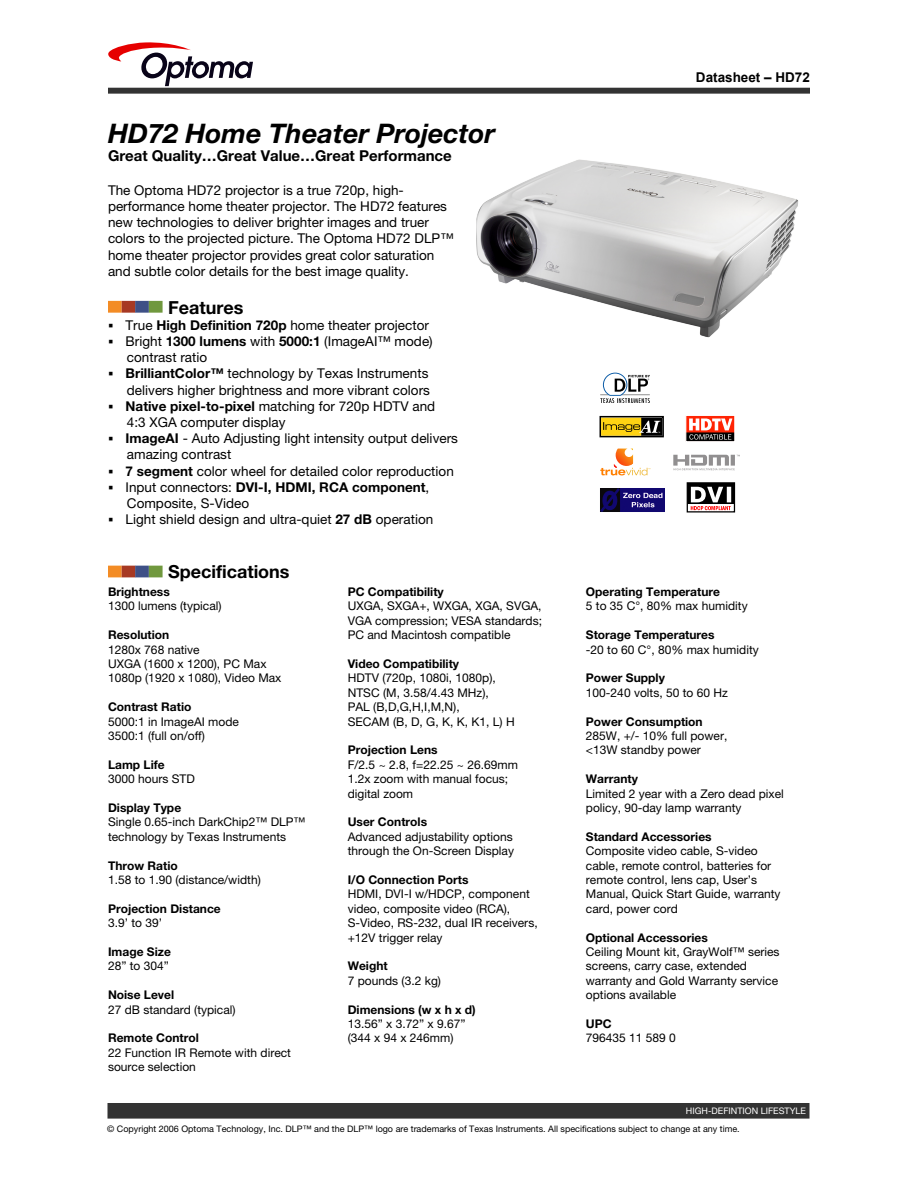
<style>
.page{position:relative;width:918px;height:1188px;background:#fff}
.page>*{position:absolute;margin:0;border:0;box-sizing:border-box;transform-origin:0 0}
.t1{font:italic 700 27px "Helvetica Neue";color:#000}
.t2{font:700 18px "Helvetica Neue";color:#000}
.t3{font:700 15px "Helvetica Neue";color:#000}
.t4{font:13.5px/16.2px "Helvetica Neue";color:#000}
.t5{font:700 13.5px "Arial";color:#000}
.t6{font:12px/14.4px "Helvetica Neue";color:#000}
.t7{font:700 12px "Helvetica Neue";color:#000}
.t8{font:9px "Helvetica Neue";color:#000}
.t9{font:9px "Helvetica Neue";color:#fff}
.s1{font-weight:700}
</style>
<div class="page">
<svg style="left:108px;top:42px;width:145px;height:44px"></svg>
<div style="left:107px;top:1103px;width:702px;height:16px;background:#333"></div>
<div style="left:108px;top:88px;width:702px;height:6px;background:#333"></div>
<div style="left:108px;top:301px;width:14px;height:12px;background:#f38c25"></div>
<div style="left:122px;top:301px;width:13px;height:12px;background:#a73923"></div>
<div style="left:135px;top:301px;width:14px;height:12px;background:#3e5086"></div>
<div style="left:149px;top:301px;width:14px;height:12px;background:#70983e"></div>
<div style="left:108px;top:566px;width:14px;height:11px;background:#f38c25"></div>
<div style="left:122px;top:566px;width:13px;height:11px;background:#a73923"></div>
<div style="left:135px;top:566px;width:14px;height:11px;background:#3e5086"></div>
<div style="left:149px;top:566px;width:14px;height:11px;background:#70983e"></div>
<div style="left:600px;top:416px;width:64px;height:21px;background:#ffd313"></div>
<div style="left:641px;top:416px;width:23px;height:21px;background:#000"></div>
<svg style="left:603px;top:421px;width:58px;height:12px"></svg>
<div style="left:599px;top:415px;width:66px;height:23px;border:2px solid #fff"></div>
<div style="left:600px;top:416px;width:64px;height:21px;border:2px solid #000"></div>
<svg style="left:673px;top:455px;width:67px;height:15px"></svg>
<div style="left:686px;top:415px;width:49px;height:27px;background:linear-gradient(to right,#ff2404,#ff2505)"></div>
<div style="left:686px;top:432px;width:49px;height:10px;background:#000"></div>
<svg style="left:689px;top:419px;width:43px;height:21px"></svg>
<div style="left:685px;top:415px;width:50px;height:27px;border:1px solid #fff"></div>
<svg style="left:690px;top:506px;width:40px;height:5px"></svg>
<svg style="left:689px;top:484px;width:44px;height:20px"></svg>
<div style="left:687px;top:482px;width:48px;height:31px;border:1px solid #000"></div>
<svg style="left:691px;top:487px;width:40px;height:23px"></svg>
<img style="left:600px;top:488px;width:65px;height:24px">
<svg style="left:600px;top:373px;width:50px;height:30px"></svg>
<svg style="left:600px;top:449px;width:50px;height:26px"></svg>
<img style="left:476px;top:159px;width:322px;height:179px">
<h1 class="t1" style="left:108px;top:116px;width:389px">HD72 Home Theater Projector</h1>
<p class="t3" style="left:108px;top:146px;width:345px">Great Quality…Great Value…Great Performance</p>
<p class="t4" style="left:108px;top:182px;width:347px">The Optoma HD72 projector is a true 720p, high&shy;performance home theater projector. The HD72 features new technologies to deliver brighter images and truer colors to the projected picture. The Optoma HD72 DLP™ home theater projector provides great color saturation and subtle color details for the best image quality.</p>
<h2 class="t2" style="left:168px;top:296px;width:77px">Features</h2>
<p class="t4" style="left:108px;top:317px;width:322px">▪ True <span class="s1">High Definition 720p</span> home theater projector</p>
<p class="t4" style="left:127px;top:333px;width:307px;text-indent:-19px">▪ Bright <span class="s1">1300 lumens</span> with <span class="s1">5000:1</span> (ImageAI™ mode) contrast ratio</p>
<p class="t4" style="left:108px;top:365px;width:324px;text-align:right">▪ <span class="s1">BrilliantColor™</span> technology by Texas Instruments delivers higher brightness and more vibrant colors</p>
<p class="t4" style="left:127px;top:398px;width:310px;text-indent:-19px">▪ <span class="s1">Native pixel-to-pixel</span> matching for 720p HDTV and<br>4:3 XGA computer display</p>
<p class="t4" style="left:127px;top:430px;width:333px;text-indent:-19px">▪ <span class="s1">ImageAI</span> - Auto Adjusting light intensity output delivers amazing contrast</p>
<p class="t4" style="left:108px;top:462px;width:347px">▪ <span class="s1">7 segment</span> color wheel for detailed color reproduction</p>
<p class="t4" style="left:127px;top:479px;width:304px;text-indent:-19px">▪ Input connectors: <span class="s1">DVI-I, HDMI, RCA component</span>,<br>Composite, S-Video</p>
<p class="t4" style="left:108px;top:511px;width:327px">▪ Light shield design and ultra-quiet <span class="s1">27 dB</span> operation</p>
<h2 class="t2" style="left:168px;top:561px;width:123px">Specifications</h2>
<p class="t7" style="left:108px;top:584px;width:63px">Brightness</p>
<p class="t6" style="left:108px;top:599px;width:115px">1300 lumens (typical)</p>
<p class="t7" style="left:108px;top:627px;width:63px">Resolution</p>
<p class="t6" style="left:108px;top:642px;width:175px">1280x 768 native<br>UXGA (1600 x 1200), PC Max<br>1080p (1920 x 1080), Video Max</p>
<p class="t7" style="left:108px;top:699px;width:85px">Contrast Ratio</p>
<p class="t6" style="left:108px;top:714px;width:132px">5000:1 in ImageAI mode<br>3500:1 (full on/off)</p>
<p class="t7" style="left:108px;top:757px;width:58px">Lamp Life</p>
<p class="t6" style="left:108px;top:772px;width:88px">3000 hours STD</p>
<p class="t7" style="left:108px;top:800px;width:75px">Display Type</p>
<p class="t6" style="left:108px;top:815px;width:199px">Single 0.65-inch DarkChip2™ DLP™ technology by Texas Instruments</p>
<p class="t7" style="left:108px;top:858px;width:71px">Throw Ratio</p>
<p class="t6" style="left:108px;top:872px;width:154px">1.58 to 1.90 (distance/width)</p>
<p class="t7" style="left:108px;top:901px;width:114px">Projection Distance</p>
<p class="t6" style="left:108px;top:916px;width:56px">3.9’ to 39’</p>
<p class="t7" style="left:108px;top:944px;width:64px">Image Size</p>
<p class="t6" style="left:108px;top:959px;width:63px">28” to 304”</p>
<p class="t7" style="left:108px;top:987px;width:68px">Noise Level</p>
<p class="t6" style="left:108px;top:1002px;width:129px">27 dB standard (typical)</p>
<p class="t7" style="left:108px;top:1031px;width:93px">Remote Control</p>
<p class="t6" style="left:108px;top:1045px;width:185px">22 Function IR Remote with direct source selection</p>
<p class="t7" style="left:348px;top:584px;width:98px">PC Compatibility</p>
<p class="t6" style="left:348px;top:599px;width:196px;text-align:justify">UXGA, SXGA+, WXGA, XGA, SVGA, VGA compression; VESA standards; PC and Macintosh compatible</p>
<p class="t7" style="left:348px;top:656px;width:113px">Video Compatibility</p>
<p class="t6" style="left:348px;top:671px;width:169px">HDTV (720p, 1080i, 1080p),<br>NTSC (M, 3.58/4.43 MHz),<br>PAL (B,D,G,H,I,M,N),<br>SECAM (B, D, G, K, K, K1, L) H</p>
<p class="t7" style="left:348px;top:743px;width:91px">Projection Lens</p>
<p class="t6" style="left:348px;top:757px;width:172px">F/2.5 ~ 2.8, f=22.25 ~ 26.69mm<br>1.2x zoom with manual focus; digital zoom</p>
<p class="t7" style="left:348px;top:815px;width:81px">User Controls</p>
<p class="t6" style="left:348px;top:829px;width:168px">Advanced adjustability options through the On-Screen Display</p>
<p class="t7" style="left:348px;top:872px;width:122px">I/O Connection Ports</p>
<p class="t6" style="left:348px;top:887px;width:191px">HDMI, DVI-I w/HDCP, component video, composite video (RCA),<br>S-Video, RS-232, dual IR receivers, +12V trigger relay</p>
<p class="t7" style="left:348px;top:959px;width:42px">Weight</p>
<p class="t6" style="left:348px;top:973px;width:95px">7 pounds (3.2 kg)</p>
<p class="t7" style="left:348px;top:1002px;width:130px">Dimensions (w x h x d)</p>
<p class="t6" style="left:348px;top:1016px;width:119px">13.56” x 3.72” x 9.67” (344 x 94 x 246mm)</p>
<p class="t5" style="left:696px;top:68px;width:116px">Datasheet – HD72</p>
<p class="t7" style="left:586px;top:584px;width:136px">Operating Temperature</p>
<p class="t6" style="left:586px;top:599px;width:163px">5 to 35 C°, 80% max humidity</p>
<p class="t7" style="left:586px;top:627px;width:130px">Storage Temperatures</p>
<p class="t6" style="left:586px;top:642px;width:174px">-20 to 60 C°, 80% max humidity</p>
<p class="t7" style="left:586px;top:671px;width:81px">Power Supply</p>
<p class="t6" style="left:586px;top:685px;width:144px">100-240 volts, 50 to 60 Hz</p>
<p class="t7" style="left:586px;top:714px;width:118px">Power Consumption</p>
<p class="t6" style="left:586px;top:728px;width:143px">285W, +/- 10% full power, &lt;13W standby power</p>
<p class="t7" style="left:586px;top:771px;width:54px">Warranty</p>
<p class="t6" style="left:586px;top:786px;width:200px">Limited 2 year with a Zero dead pixel policy, 90-day lamp warranty</p>
<p class="t7" style="left:586px;top:829px;width:127px">Standard Accessories</p>
<p class="t6" style="left:586px;top:844px;width:196px">Composite video cable, S-video cable, remote control, batteries for remote control, lens cap, User’s<br>Manual, Quick Start Guide, warranty card, power cord</p>
<p class="t7" style="left:586px;top:930px;width:123px">Optional Accessories</p>
<p class="t6" style="left:586px;top:944px;width:195px">Ceiling Mount kit, GrayWolf™ series screens, carry case, extended warranty and Gold Warranty service options available</p>
<p class="t7" style="left:586px;top:1016px;width:27px">UPC</p>
<p class="t6" style="left:586px;top:1031px;width:92px">796435 11 589 0</p>
<p class="t9" style="left:686px;top:1106px;width:122px">HIGH-DEFINTION LIFESTYLE</p>
<p class="t8" style="left:107px;top:1124px;width:634px">© Copyright 2006 Optoma Technology, Inc. DLP™ and the DLP™ logo are trademarks of Texas Instruments. All specifications subject to change at any time.</p>
</div>
